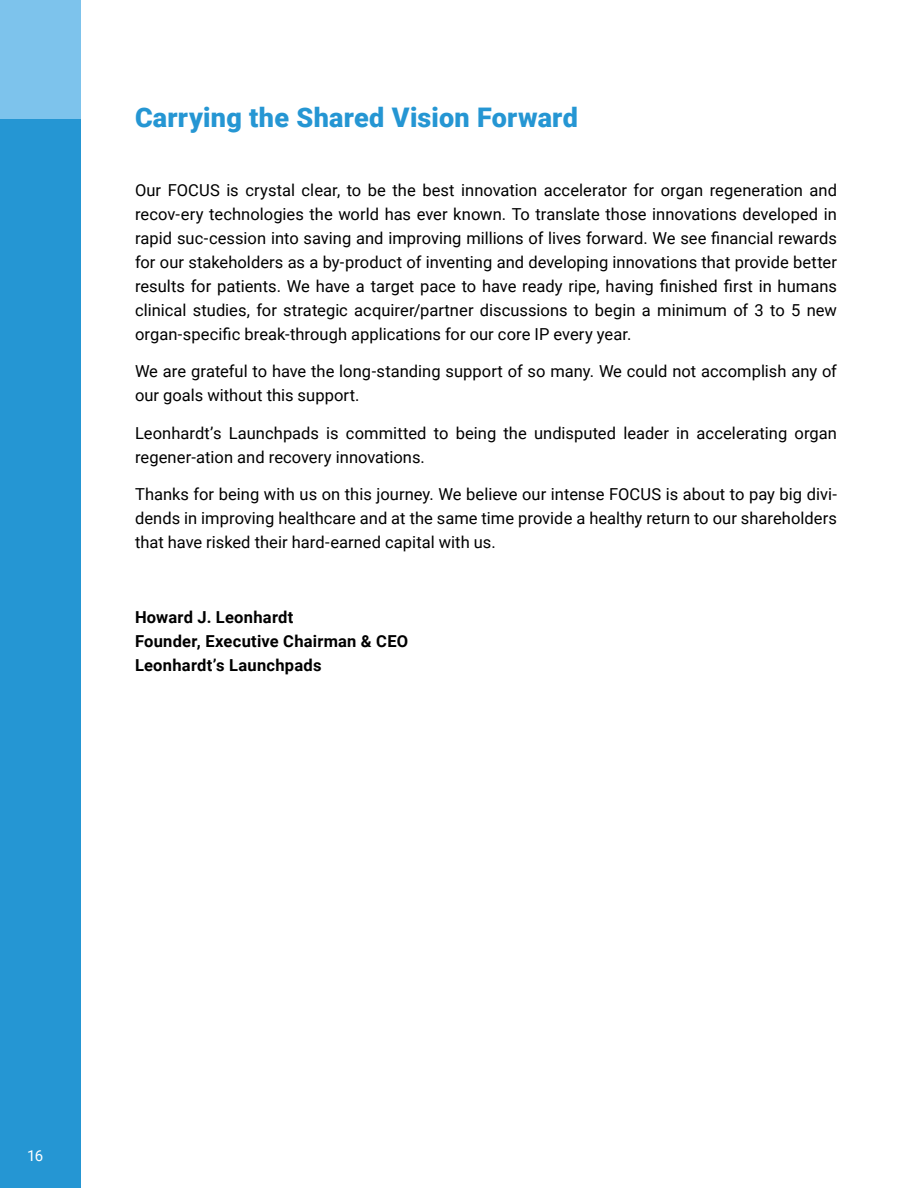
<style>
.page{position:relative;width:918px;height:1188px;background:#fff}
.page>*{position:absolute;margin:0;border:0;box-sizing:border-box;transform-origin:0 0}
.t1{font:900 27px "Roboto";letter-spacing:.01em;color:#2596d3}
.t2{font:16.5px/24px "Roboto";color:#000;text-align:justify}
.t3{font:700 16.5px/24px "Roboto";letter-spacing:.015em;color:#000}
.t4{font:15px "Roboto";color:#fff}
</style>
<div class="page">
<div style="left:0;top:0;width:81px;height:1188px;background:#2596d3"></div>
<div style="left:0;top:0;width:81px;height:119px;background:#7dc3ec"></div>
<h1 class="t1" style="left:135px;top:98px;width:444px">Carrying the Shared Vision Forward</h1>
<p class="t2" style="left:135px;top:177px;width:704px">Our FOCUS is crystal clear, to be the best innovation accelerator for organ regeneration and recov-ery technologies the world has ever known. To translate those innovations developed in rapid suc-cession into saving and improving millions of lives forward. We see financial rewards for our stakeholders as a by-product of inventing and developing innovations that provide better results for patients. We have a target pace to have ready ripe, having finished first in humans clinical studies, for strategic acquirer/partner discussions to begin a minimum of 3 to 5 new organ-specific break-through applications for our core IP every year.</p>
<p class="t2" style="left:135px;top:359px;width:704px">We are grateful to have the long-standing support of so many. We could not accomplish any of our goals without this support.</p>
<p class="t2" style="left:135px;top:420px;width:704px">Leonhardt’s Launchpads is committed to being the undisputed leader in accelerating organ regener-ation and recovery innovations.</p>
<p class="t2" style="left:135px;top:482px;width:704px">Thanks for being with us on this journey. We believe our intense FOCUS is about to pay big divi&shy;dends in improving healthcare and at the same time provide a healthy return to our shareholders that have risked their hard-earned capital with us.</p>
<p class="t3" style="left:135px;top:605px;width:275px">Howard J. Leonhardt<br>Founder, Executive Chairman &amp; CEO<br>Leonhardt’s Launchpads</p>
<p class="t4" style="left:27px;top:1145px;width:18px">16</p>
</div>
